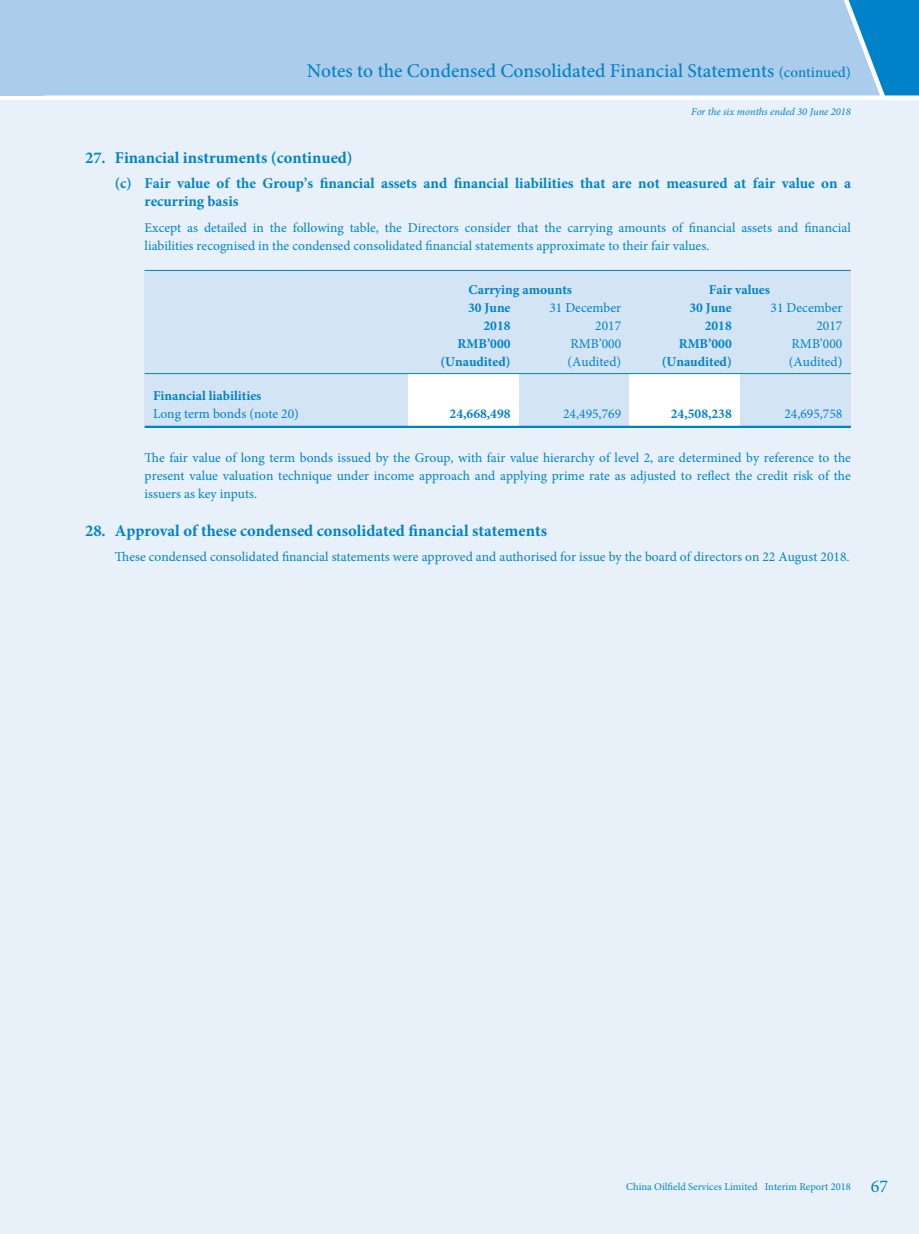
<style>
.page{position:relative;width:919px;height:1234px;background:#fff}
.page>*{position:absolute;margin:0;border:0;box-sizing:border-box;transform-origin:0 0}
.t1{font:500 19.5px "Minion Pro";color:#0082c8}
.t2{font:700 16.5px "Minion Pro";color:#0082c8}
.t3{font:700 15px/18px "Minion Pro";color:#0082c8}
.t4{font:13.5px/18px "Minion Pro";color:#0082c8}
.t5{font:700 13.5px "Minion Pro";color:#0082c8}
.t6{font:10.5px "Minion Pro";color:#0082c8}
.t7{font:italic 10.5px "Minion Pro";color:#0082c8}
.s1{font-size:15px}
.s2{font-size:18px}
</style>
<div class="page">
<div style="left:0;top:0;width:918px;height:1233px;background:#e8f1f9"></div>
<div style="left:0;top:0;width:832px;height:100px;background:#abccea"></div>
<svg style="left:832px;top:0;width:86px;height:100px;background:#52a7d8"></svg>
<div style="left:0;top:0;width:43px;height:95px;background:#abccea"></div>
<div style="left:145px;top:270px;width:705px;height:157px;background:#d3e4f4"></div>
<div style="left:629px;top:373px;width:111px;height:53px;background:#fff"></div>
<div style="left:408px;top:373px;width:111px;height:53px;background:#fff"></div>
<hr style="left:145px;top:270px;width:705px;height:1px;background:#0082c8">
<hr style="left:145px;top:373px;width:705px;height:1px;background:#0082c8">
<hr style="left:145px;top:425px;width:705px;height:3px;background:#0082c8">
<h1 class="t1" style="left:307px;top:58px;width:545px">Notes to the Condensed Consolidated Financial Statements <span class="s1">(continued)</span></h1>
<p class="t7" style="left:691px;top:104px;width:161px">For the six months ended 30 June 2018</p>
<p class="t2" style="left:85px;top:147px;width:269px">27. Financial instruments (continued)</p>
<p class="t3" style="left:145px;top:175px;width:708px;text-indent:-30px">(c) Fair value of the Group’s financial assets and financial liabilities that are not measured at fair value on a recurring basis</p>
<p class="t4" style="left:145px;top:219px;width:707px">Except as detailed in the following table, the Directors consider that the carrying amounts of financial assets and financial liabilities recognised in the condensed consolidated financial statements approximate to their fair values.</p>
<p class="t5" style="left:468px;top:281px;width:105px">Carrying amounts</p>
<p class="t5" style="left:709px;top:281px;width:63px">Fair values</p>
<p class="t5" style="left:468px;top:299px;width:44px">30 June</p>
<p class="t4" style="left:549px;top:298px;width:73px">31 December</p>
<p class="t5" style="left:689px;top:299px;width:44px">30 June</p>
<p class="t4" style="left:770px;top:298px;width:73px">31 December</p>
<p class="t5" style="left:483px;top:317px;width:28px">2018</p>
<p class="t4" style="left:595px;top:316px;width:27px">2017</p>
<p class="t5" style="left:704px;top:317px;width:28px">2018</p>
<p class="t4" style="left:816px;top:316px;width:27px">2017</p>
<p class="t5" style="left:457px;top:335px;width:55px">RMB’000</p>
<p class="t4" style="left:570px;top:334px;width:52px">RMB’000</p>
<p class="t5" style="left:678px;top:335px;width:55px">RMB’000</p>
<p class="t4" style="left:791px;top:334px;width:52px">RMB’000</p>
<p class="t5" style="left:440px;top:353px;width:71px">(Unaudited)</p>
<p class="t4" style="left:567px;top:352px;width:55px">(Audited)</p>
<p class="t5" style="left:661px;top:353px;width:71px">(Unaudited)</p>
<p class="t4" style="left:788px;top:352px;width:55px">(Audited)</p>
<p class="t5" style="left:153px;top:388px;width:110px">Financial liabilities</p>
<p class="t4" style="left:153px;top:405px;width:147px">Long term bonds (note 20)</p>
<p class="t5" style="left:449px;top:406px;width:62px">24,668,498</p>
<p class="t4" style="left:563px;top:405px;width:59px">24,495,769</p>
<p class="t5" style="left:670px;top:406px;width:62px">24,508,238</p>
<p class="t4" style="left:784px;top:405px;width:59px">24,695,758</p>
<p class="t4" style="left:145px;top:448px;width:707px;text-align:justify">The fair value of long term bonds issued by the Group, with fair value hierarchy of level 2, are determined by reference to the present value valuation technique under income approach and applying prime rate as adjusted to reflect the credit risk of the issuers as key inputs.</p>
<p class="t2" style="left:85px;top:521px;width:463px">28. Approval of these condensed consolidated financial statements</p>
<p class="t4" style="left:115px;top:547px;width:736px">These condensed consolidated financial statements were approved and authorised for issue by the board of directors on 22 August 2018.</p>
<p class="t6" style="left:626px;top:1178px;width:263px">China Oilfield Services Limited Interim Report 2018 <span class="s2">67</span></p>
</div>
